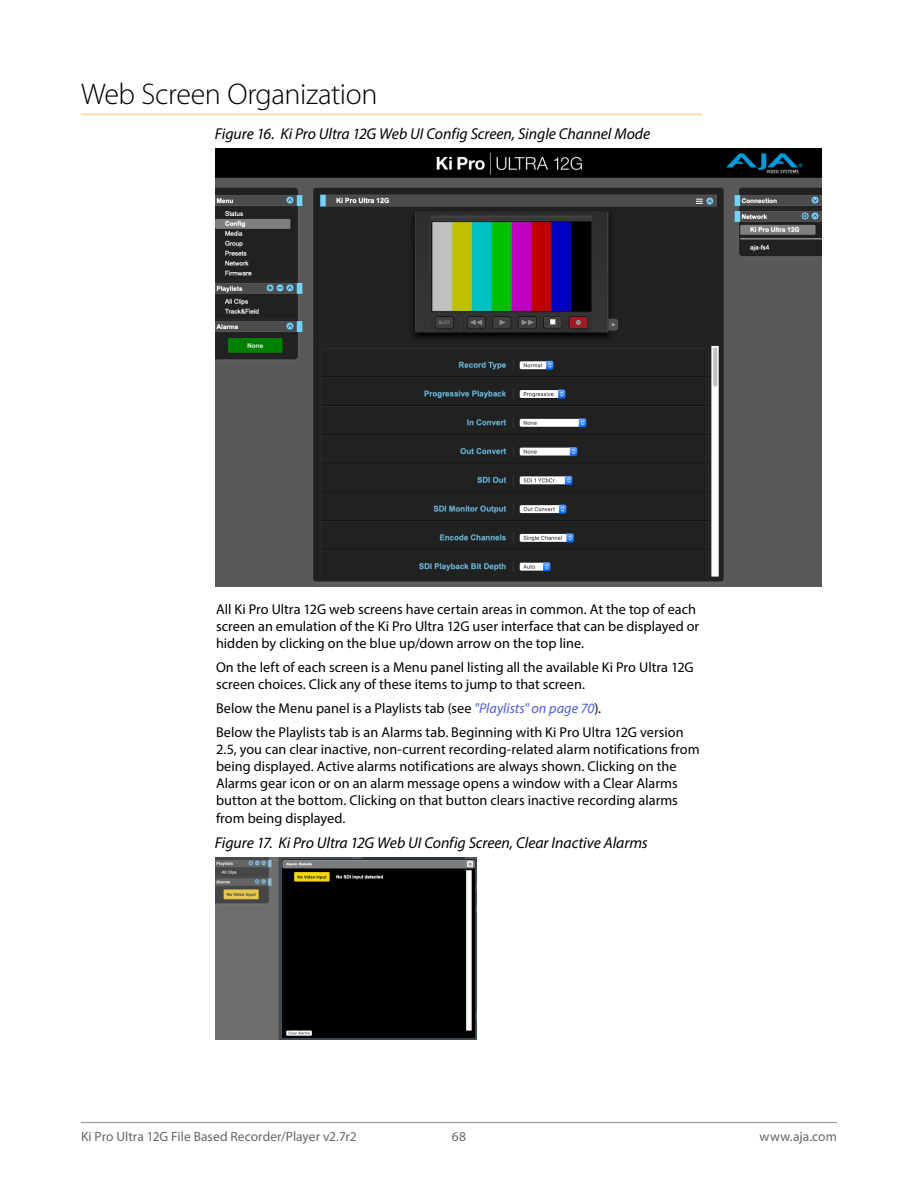
<style>
.page{position:relative;width:918px;height:1188px;background:#fff}
.page>*{position:absolute;margin:0;border:0;box-sizing:border-box;transform-origin:0 0}
._1Head{font:300 30px "Myriad Pro";letter-spacing:-.015em;color:#000}
.t1{font:italic 15.75px "Myriad Pro";letter-spacing:-.005em;color:#000}
.Body{font:14.25px/17.1px "Myriad Pro";color:#000}
.t2{font:13.5px "Myriad Pro";color:#666}
.s1{font-style:italic;color:#4f5cd6}
</style>
<div class="page">
<hr style="left:81px;top:1122px;width:756px;height:1px;background:#999">
<hr style="left:81px;top:114px;width:621px;height:1px;background:#ffd699">
<img style="left:216px;top:149px;width:605px;height:438px">
<img style="left:216px;top:858px;width:261px;height:182px">
<p class="_1Head" style="left:81px;top:77px;width:298px">Web Screen Organization</p>
<p class="t1" style="left:215px;top:124px;width:437px">Figure 16. Ki Pro Ultra 12G Web UI Config Screen, Single Channel Mode</p>
<p class="Body" style="left:216px;top:601px;width:485px">All Ki Pro Ultra 12G web screens have certain areas in common. At the top of each screen an emulation of the Ki Pro Ultra 12G user interface that can be displayed or hidden by clicking on the blue up/down arrow on the top line.</p>
<p class="Body" style="left:216px;top:659px;width:479px">On the left of each screen is a Menu panel listing all the available Ki Pro Ultra 12G screen choices. Click any of these items to jump to that screen.</p>
<p class="Body" style="left:216px;top:700px;width:387px">Below the Menu panel is a Playlists tab (see <span class="s1">"Playlists" on page 70</span>).</p>
<p class="Body" style="left:216px;top:724px;width:485px">Below the Playlists tab is an Alarms tab. Beginning with Ki Pro Ultra 12G version 2.5, you can clear inactive, non-current recording-related alarm notifications from being displayed. Active alarms notifications are always shown. Clicking on the Alarms gear icon or on an alarm message opens a window with a Clear Alarms button at the bottom. Clicking on that button clears inactive recording alarms from being displayed.</p>
<p class="t1" style="left:215px;top:833px;width:434px">Figure 17. Ki Pro Ultra 12G Web UI Config Screen, Clear Inactive Alarms</p>
<p class="t2" style="left:81px;top:1128px;width:277px">Ki Pro Ultra 12G File Based Recorder/Player v2.7r2</p>
<p class="t2" style="left:452px;top:1128px;width:16px">68</p>
<p class="t2" style="left:760px;top:1128px;width:79px">www.aja.com</p>
</div>
